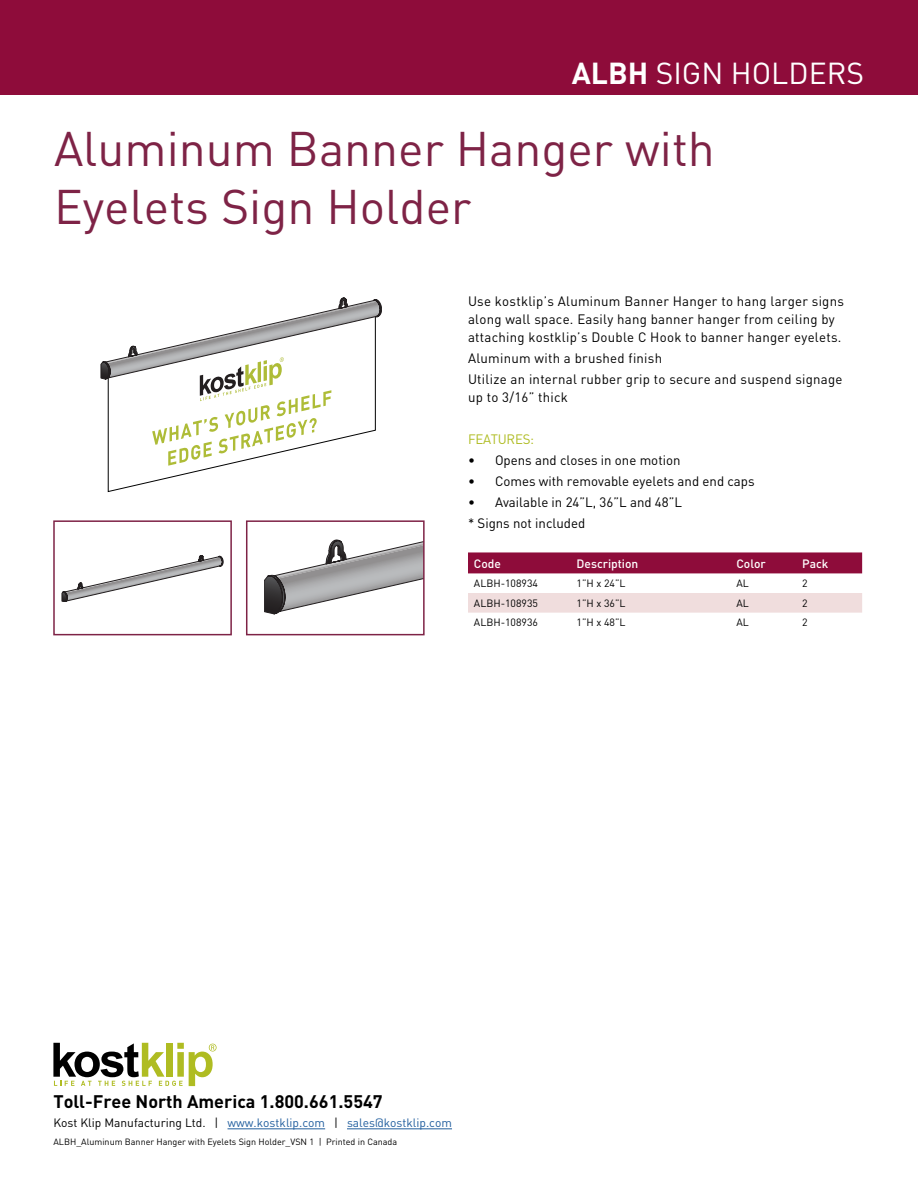
<style>
.page{position:relative;width:918px;height:1188px;background:#fff}
.page>*{position:absolute;margin:0;border:0;box-sizing:border-box;transform-origin:0 0}
.t1{font:48px/57.6px "DIN";color:#7e2346}
.t2{font:30px "DIN";color:#fff}
.t3{font:700 18px "DIN";color:#000}
.t4{font:13.5px/18px "DIN";letter-spacing:.02em;color:#000}
.t5{font:13.5px/21px "DIN";color:#000}
.t6{font:13.5px "DIN";letter-spacing:-.02em;color:#afbc22}
.t7{font:12px "DIN";color:#215e9e}
.t8{font:500 12px "DIN";color:#fff}
.t9{font:10.5px "DIN";color:#000}
.t10{font:9px "DIN";color:#000}
.s1{font-weight:700}
.s2{color:#000}
</style>
<div class="page">
<div style="left:0;top:0;width:918px;height:94px;background:#8e0c3a"></div>
<svg style="left:53px;top:1043px;width:164px;height:43px"></svg>
<svg style="left:62px;top:555px;width:161px;height:47px"></svg>
<div style="left:53px;top:520px;width:179px;height:115px;border:2px solid #7e2346"></div>
<svg style="left:264px;top:539px;width:158px;height:75px"></svg>
<div style="left:246px;top:520px;width:179px;height:115px;border:2px solid #7e2346"></div>
<hr style="left:228px;top:1129px;width:97px;height:1px;background:#215e9e">
<hr style="left:347px;top:1129px;width:105px;height:1px;background:#215e9e">
<svg style="left:108px;top:466px;width:114px;height:26px"></svg>
<svg style="left:101px;top:298px;width:281px;height:168px"></svg>
<div style="left:468px;top:552px;width:394px;height:21px;background:#8e0c3a"></div>
<div style="left:468px;top:593px;width:394px;height:20px;background:#f0dddd"></div>
<h2 class="t2" style="left:572px;top:54px;width:294px"><span class="s1">ALBH</span> SIGN HOLDERS</h2>
<h1 class="t1" style="left:54px;top:119px;width:662px">Aluminum Banner Hanger with<br>Eyelets Sign Holder</h1>
<p class="t4" style="left:468px;top:292px;width:377px">Use kostklip’s Aluminum Banner Hanger to hang larger signs along wall space. Easily hang banner hanger from ceiling by attaching kostklip’s Double C Hook to banner hanger eyelets.</p>
<p class="t4" style="left:468px;top:347px;width:376px;line-height:21px">Aluminum with a brushed finish<br>Utilize an internal rubber grip to secure and suspend signage</p>
<p class="t4" style="left:468px;top:388px;width:102px">up to 3/16” thick</p>
<p class="t6" style="left:468px;top:431px;width:68px">FEATURES:</p>
<p class="t5" style="left:468px;top:449px;width:214px">• Opens and closes in one motion</p>
<p class="t5" style="left:468px;top:470px;width:288px">• Comes with removable eyelets and end caps</p>
<p class="t5" style="left:468px;top:491px;width:216px">• Available in 24”L, 36”L and 48”L * Signs not included</p>
<p class="t8" style="left:474px;top:556px;width:29px">Code</p>
<p class="t8" style="left:577px;top:556px;width:63px">Description</p>
<p class="t8" style="left:736px;top:556px;width:31px">Color</p>
<p class="t8" style="left:802px;top:556px;width:28px">Pack</p>
<p class="t9" style="left:474px;top:577px;width:66px">ALBH-108934</p>
<p class="t9" style="left:577px;top:577px;width:51px">1”H x 24”L</p>
<p class="t9" style="left:736px;top:577px;width:14px">AL</p>
<p class="t9" style="left:802px;top:577px;width:7px">2</p>
<p class="t9" style="left:474px;top:597px;width:66px">ALBH-108935</p>
<p class="t9" style="left:577px;top:597px;width:51px">1”H x 36”L</p>
<p class="t9" style="left:736px;top:597px;width:14px">AL</p>
<p class="t9" style="left:802px;top:597px;width:7px">2</p>
<p class="t9" style="left:474px;top:616px;width:66px">ALBH-108936</p>
<p class="t9" style="left:577px;top:616px;width:51px">1”H x 48”L</p>
<p class="t9" style="left:736px;top:616px;width:14px">AL</p>
<p class="t9" style="left:802px;top:616px;width:7px">2</p>
<h3 class="t3" style="left:53px;top:1090px;width:331px">Toll-Free North America 1.800.661.5547</h3>
<p class="t7" style="left:53px;top:1115px;width:400px"><span class="s2">Kost Klip Manufacturing Ltd. |</span> www.kostklip.com <span class="s2">|</span> sales@kostklip.com</p>
<p class="t10" style="left:53px;top:1136px;width:345px">ALBH_Aluminum Banner Hanger with Eyelets Sign Holder_VSN 1 | Printed in Canada</p>
</div>
